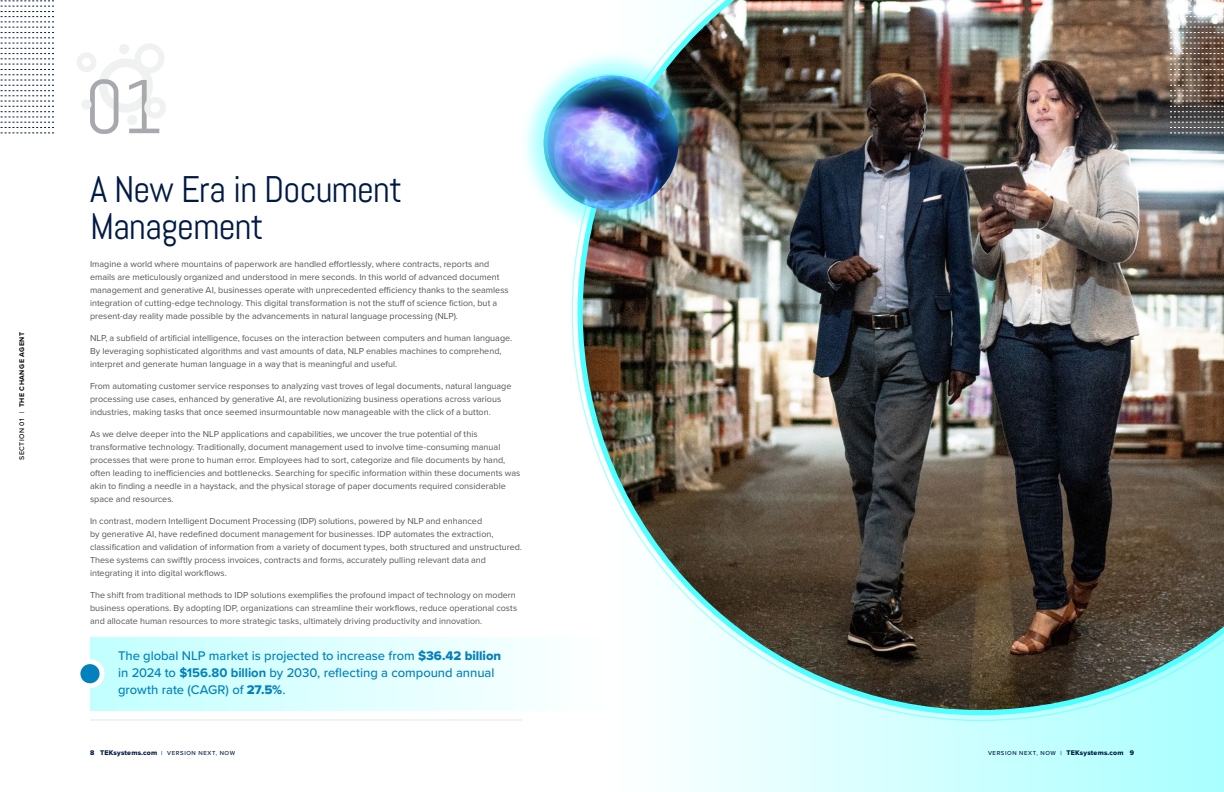
<style>
.page{position:relative;width:1224px;height:792px;background:#fff}
.page>*{position:absolute;margin:0;border:0;box-sizing:border-box;transform-origin:0 0}
.t1{font:76px "Abel";color:#a7a9ac}
.t2{font:37px/37px "Abel";letter-spacing:-.02em;color:#001944}
.t3{font:500 13px/17px "Proxima Nova";letter-spacing:-.005em;color:#0281bd}
.t4{font:9px/13px "Proxima Nova";color:#545554}
.t5{font:700 7px "Proxima Nova";letter-spacing:.06em;color:#000}
.t6{font:500 6px "Proxima Nova";letter-spacing:.105em;color:#001944}
.s1{font-weight:500}
.s2{font-family:"Proxima Nova Extrabld";font-weight:400}
.s3{font-weight:700}
.s4{font-family:"Proxima Nova Extrabld";font-weight:400;font-size:7px}
</style>
<div class="page">
<div style="left:612px;top:0;width:612px;height:792px;background:linear-gradient(to right,#feffff,#a9ffff)"></div>
<img style="left:577px;top:0;width:647px;height:715px">
<div style="left:518px;top:48px;width:187px;height:190px;background:#50ffff;opacity:.63"></div>
<img style="left:542px;top:71px;width:141px;height:142px">
<svg style="left:0;top:1px;width:54px;height:133px"></svg>
<svg style="left:1170px;top:1px;width:54px;height:133px;background:#897f78"></svg>
<hr style="left:90px;top:720px;width:432px;height:1px;background:#e6e7e8">
<div style="left:99px;top:58px;width:54px;height:55px;border:9px solid #f0f1f1;border-radius:50%"></div>
<div style="left:77px;top:52px;width:19px;height:20px;border:5px solid #f0f1f1;border-radius:50%"></div>
<div style="left:127px;top:115px;width:10px;height:10px;background:#f0f1f1;border-radius:50%"></div>
<div style="left:135px;top:43px;width:30px;height:30px;border:6px solid #f0f1f1;border-radius:50%"></div>
<div style="left:81px;top:99px;width:11px;height:11px;background:#f0f1f1;border-radius:50%"></div>
<div style="left:119px;top:44px;width:10px;height:10px;background:#f0f1f1;border-radius:50%"></div>
<div style="left:144px;top:97px;width:22px;height:22px;border:6px solid #f0f1f1;border-radius:50%"></div>
<div style="left:90px;top:637px;width:522px;height:73px;background:linear-gradient(to right,#c2ffff,#feffff)"></div>
<div style="left:78px;top:662px;width:24px;height:24px;background:#0281bd;border-radius:50%"></div>
<div style="left:76px;top:659px;width:28px;height:29px;border:5px solid #fff;border-radius:50%"></div>
<p class="t5" style="left:17px;top:460px;width:129px;rotate:-90deg"><span class="s1">SECTION 01 |</span> THE CHANGE AGENT</p>
<h1 class="t1" style="left:85px;top:59px;width:79px">01</h1>
<h2 class="t2" style="left:90px;top:171px;width:314px">A New Era in Document<br>Management</h2>
<p class="t4" style="left:90px;top:257px;width:420px">Imagine a world where mountains of paperwork are handled effortlessly, where contracts, reports and emails are meticulously organized and understood in mere seconds. In this world of advanced document management and generative AI, businesses operate with unprecedented efficiency thanks to the seamless integration of cutting-edge technology. This digital transformation is not the stuff of science fiction, but a present-day reality made possible by the advancements in natural language processing (NLP).</p>
<p class="t4" style="left:90px;top:331px;width:424px">NLP, a subfield of artificial intelligence, focuses on the interaction between computers and human language.<br>By leveraging sophisticated algorithms and vast amounts of data, NLP enables machines to comprehend, interpret and generate human language in a way that is meaningful and useful.</p>
<p class="t4" style="left:90px;top:379px;width:423px">From automating customer service responses to analyzing vast troves of legal documents, natural language processing use cases, enhanced by generative AI, are revolutionizing business operations across various industries, making tasks that once seemed insurmountable now manageable with the click of a button.</p>
<p class="t4" style="left:90px;top:427px;width:432px">As we delve deeper into the NLP applications and capabilities, we uncover the true potential of this transformative technology. Traditionally, document management used to involve time-consuming manual processes that were prone to human error. Employees had to sort, categorize and file documents by hand, often leading to inefficiencies and bottlenecks. Searching for specific information within these documents was akin to finding a needle in a haystack, and the physical storage of paper documents required considerable space and resources.</p>
<p class="t4" style="left:90px;top:514px;width:434px">In contrast, modern Intelligent Document Processing (IDP) solutions, powered by NLP and enhanced<br>by generative AI, have redefined document management for businesses. IDP automates the extraction, classification and validation of information from a variety of document types, both structured and unstructured.<br>These systems can swiftly process invoices, contracts and forms, accurately pulling relevant data and integrating it into digital workflows.</p>
<p class="t4" style="left:90px;top:588px;width:429px">The shift from traditional methods to IDP solutions exemplifies the profound impact of technology on modern business operations. By adopting IDP, organizations can streamline their workflows, reduce operational costs and allocate human resources to more strategic tasks, ultimately driving productivity and innovation.</p>
<h3 class="t3" style="left:118px;top:647px;width:385px">The global NLP market is projected to increase from <span class="s2">$36.42 billion </span>in 2024 to <span class="s3">$156.80 billion</span> by 2030, reflecting a compound annual growth rate (CAGR) of <span class="s2">27.5%</span>.</h3>
<p class="t6" style="left:90px;top:749px;width:147px"><span class="s4">8 TEKsystems.com</span> | VERSION NEXT, NOW</p>
<p class="t6" style="left:988px;top:749px;width:147px">VERSION NEXT, NOW | <span class="s4">TEKsystems.com 9</span></p>
</div>
